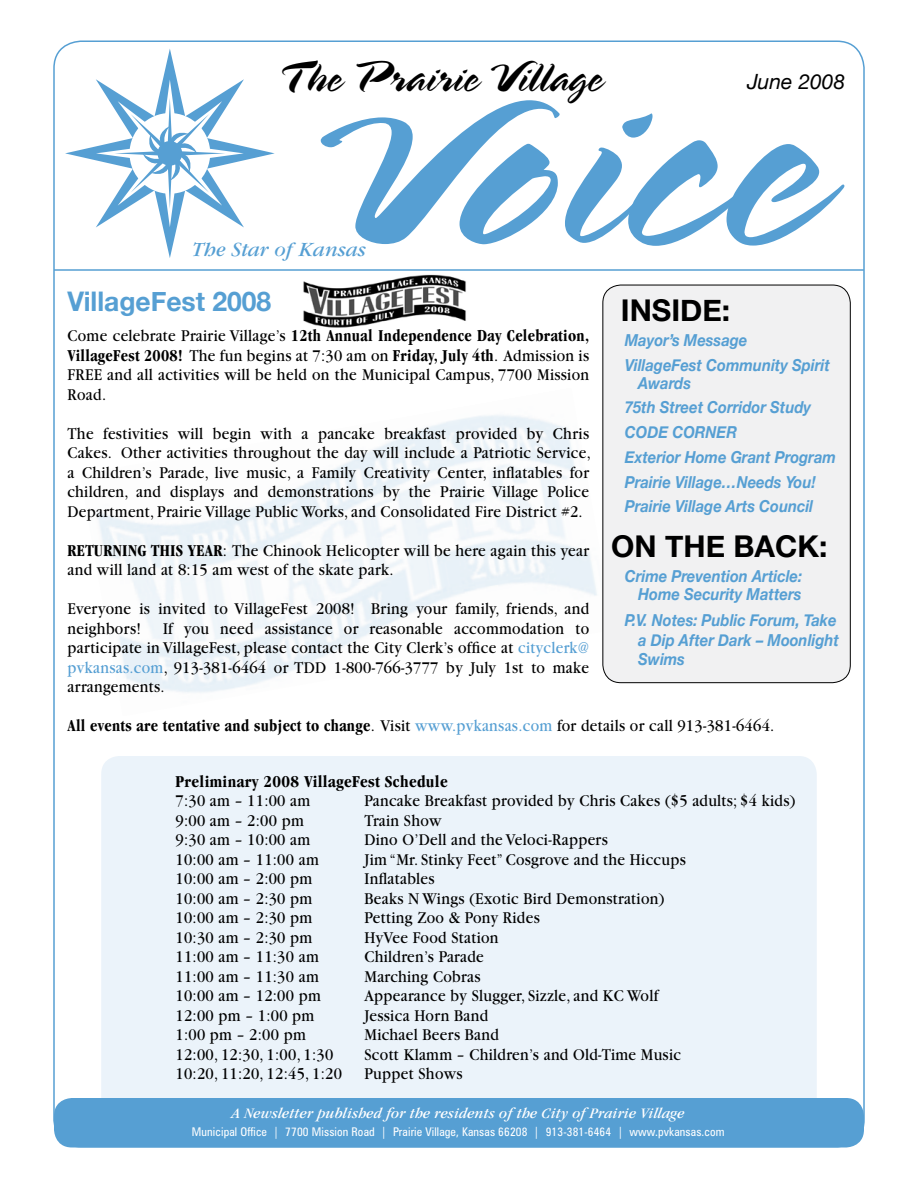
<style>
.page{position:relative;width:918px;height:1188px;background:#fff}
.page>*{position:absolute;margin:0;border:0;box-sizing:border-box;transform-origin:0 0}
.t1{font:270px "Spring LP";color:#569fd3;scale:1.1 1}
.t2{font:45px "Spring LP";letter-spacing:.01em;color:#000}
.t3{font:700 30px "Helvetica Neue";color:#000}
.t4{font:700 27px "Helvetica Neue";color:#569fd3}
.t5{font:italic 21px "Garamond";color:#569fd3}
.t6{font:italic 21px "Helvetica Neue";color:#000}
.t7{font:17.25px/19.5px "Garamond";letter-spacing:.02em;color:#000;text-align:justify;scale:.9 1}
.t8{font:700 condensed 17.25px "Garamond";letter-spacing:.02em;color:#000;scale:.95 1}
.t9{font:700 condensed 17.25px "Garamond";letter-spacing:.02em;color:#000}
.t10{font:italic 700 16.5px/24.8px "Helvetica Neue";color:#569fd3;scale:.9 1}
.t11{font:italic condensed 15px "Garamond";letter-spacing:.01em;color:#fff;scale:1.2 1}
.t12{font:condensed 12px "Zurich BT";letter-spacing:.01em;color:#fff}
.s1{font-size:210px}
.s2{font-weight:700;font-stretch:condensed}
.s3{color:#569fd3}
.s4{font-weight:400;font-stretch:normal}
.s5{font-weight:400;font-stretch:normal;color:#569fd3}
</style>
<div class="page">
<div style="left:101px;top:756px;width:716px;height:378px;background:#ebf3fa;border-radius:18px"></div>
<img style="left:97px;top:388px;width:517px;height:305px">
<img style="left:303px;top:274px;width:163px;height:54px">
<div style="left:54px;top:1098px;width:810px;height:50px;background:#569fd3;border-radius:18px"></div>
<hr style="left:54px;top:269px;width:810px;height:2px;background:#569fd3">
<div style="left:603px;top:285px;width:247px;height:398px;background:#f1f1f2;border-radius:18px"></div>
<div style="left:603px;top:285px;width:247px;height:398px;border:1px solid #000;border-radius:18px"></div>
<svg style="left:65px;top:49px;width:210px;height:209px"></svg>
<svg style="left:96px;top:80px;width:148px;height:147px"></svg>
<div style="left:158px;top:141px;width:24px;height:25px;background:#569fd3;border-radius:50%"></div>
<h2 class="t2" style="left:277px;top:51px;width:327px">T he Prairie Village</h2>
<p class="t6" style="left:747px;top:69px;width:100px">June 2008</p>
<h1 class="t1" style="left:302px;top:1px;width:470px"><span class="s1">V</span>oice</h1>
<p class="t5" style="left:192px;top:238px;width:175px">The Star of Kansas</p>
<h3 class="t4" style="left:68px;top:285px;width:205px">VillageFest 2008</h3>
<h3 class="t3" style="left:621px;top:292px;width:111px">INSIDE:</h3>
<p class="t10" style="left:625px;top:327px;width:229px">Mayor’s Message<br>VillageFest Community Spirit</p>
<p class="t10" style="left:625px;top:370px;width:236px;text-indent:13px">Awards<br>75th Street Corridor Study<br>CODE CORNER<br>Exterior Home Grant Program<br>Prairie Village…Needs You!<br>Prairie Village Arts Council</p>
<h3 class="t3" style="left:611px;top:528px;width:218px">ON THE BACK:</h3>
<p class="t10" style="left:625px;top:567px;width:199px;line-height:18px;text-align:right">Crime Prevention Article:<br>Home Security Matters</p>
<p class="t10" style="left:638px;top:610px;width:225px;line-height:19.5px;text-indent:-13px">P.V. Notes: Public Forum, Take a Dip After Dark – Moonlight<br>Swims</p>
<p class="t7" style="left:67px;top:326px;width:581px">Come celebrate Prairie Village’s <span class="s2">12th Annual Independence Day Celebration, VillageFest 2008!</span> The fun begins at 7:30 am on <span class="s2">Friday, July 4th</span>. Admission is FREE and all activities will be held on the Municipal Campus, 7700 Mission Road.</p>
<p class="t7" style="left:68px;top:424px;width:583px">The festivities will begin with a pancake breakfast provided by Chris Cakes. Other activities throughout the day will include a Patriotic Service, a Children’s Parade, live music, a Family Creativity Center, inflatables for children, and displays and demonstrations by the Prairie Village Police Department, Prairie Village Public Works, and Consolidated Fire District #2.</p>
<p class="t7" style="left:68px;top:541px;width:581px"><span class="s2">RETURNING THIS YEAR</span>: The Chinook Helicopter will be here again this year and will land at 8:15 am west of the skate park.</p>
<p class="t7" style="left:68px;top:599px;width:581px">Everyone is invited to VillageFest 2008! Bring your family, friends, and neighbors!</p>
<p class="t7" style="left:68px;top:619px;width:581px;text-indent:96px">If you need assistance or reasonable accommodation to participate in VillageFest, please contact the City Clerk’s office at <span class="s3">cityclerk@ pvkansas.com</span>, 913-381-6464 or TDD 1-800-766-3777 by July 1st to make arrangements.</p>
<p class="t8" style="left:68px;top:716px;width:746px">All events are tentative and subject to change<span class="s4">. Visit</span> <span class="s5">www.pvkansas.com</span> <span class="s4">for details or call 913-381-6464.</span></p>
<p class="t9" style="left:176px;top:771px;width:274px">Preliminary 2008 VillageFest Schedule</p>
<p class="t7" style="left:176px;top:791px;width:151px">7:30 am – 11:00 am</p>
<p class="t7" style="left:365px;top:791px;width:480px">Pancake Breakfast provided by Chris Cakes ($5 adults; $4 kids)</p>
<p class="t7" style="left:176px;top:811px;width:144px">9:00 am – 2:00 pm</p>
<p class="t7" style="left:365px;top:811px;width:87px">Train Show</p>
<p class="t7" style="left:176px;top:830px;width:151px">9:30 am – 10:00 am</p>
<p class="t7" style="left:365px;top:830px;width:272px">Dino O’Dell and the Veloci-Rappers</p>
<p class="t7" style="left:176px;top:850px;width:161px">10:00 am – 11:00 am</p>
<p class="t7" style="left:365px;top:850px;width:359px">Jim “Mr. Stinky Feet” Cosgrove and the Hiccups</p>
<p class="t7" style="left:176px;top:869px;width:154px">10:00 am – 2:00 pm</p>
<p class="t7" style="left:365px;top:869px;width:79px">Inflatables</p>
<p class="t7" style="left:176px;top:889px;width:154px">10:00 am – 2:30 pm</p>
<p class="t7" style="left:365px;top:889px;width:335px">Beaks N Wings (Exotic Bird Demonstration)</p>
<p class="t7" style="left:176px;top:908px;width:154px">10:00 am – 2:30 pm</p>
<p class="t7" style="left:365px;top:908px;width:196px">Petting Zoo &amp; Pony Rides</p>
<p class="t7" style="left:176px;top:928px;width:154px">10:30 am – 2:30 pm</p>
<p class="t7" style="left:365px;top:928px;width:150px">HyVee Food Station</p>
<p class="t7" style="left:176px;top:947px;width:161px">11:00 am – 11:30 am</p>
<p class="t7" style="left:365px;top:947px;width:134px">Children’s Parade</p>
<p class="t7" style="left:176px;top:967px;width:161px">11:00 am – 11:30 am</p>
<p class="t7" style="left:365px;top:967px;width:130px">Marching Cobras</p>
<p class="t7" style="left:176px;top:986px;width:163px">10:00 am – 12:00 pm</p>
<p class="t7" style="left:365px;top:986px;width:328px">Appearance by Slugger, Sizzle, and KC Wolf</p>
<p class="t7" style="left:176px;top:1006px;width:156px">12:00 pm – 1:00 pm</p>
<p class="t7" style="left:365px;top:1006px;width:139px">Jessica Horn Band</p>
<p class="t7" style="left:176px;top:1025px;width:146px">1:00 pm – 2:00 pm</p>
<p class="t7" style="left:365px;top:1025px;width:151px">Michael Beers Band</p>
<p class="t7" style="left:176px;top:1045px;width:177px">12:00, 12:30, 1:00, 1:30</p>
<p class="t7" style="left:365px;top:1045px;width:353px">Scott Klamm – Children’s and Old-Time Music</p>
<p class="t7" style="left:176px;top:1064px;width:186px">10:20, 11:20, 12:45, 1:20</p>
<p class="t7" style="left:365px;top:1064px;width:110px">Puppet Shows</p>
<p class="t11" style="left:232px;top:1105px;width:379px">A Newsletter published for the residents of the City of Prairie Village</p>
<p class="t12" style="left:192px;top:1125px;width:534px">Municipal Office | 7700 Mission Road | Prairie Village, Kansas 66208 | 913-381-6464 | www.pvkansas.com</p>
</div>
